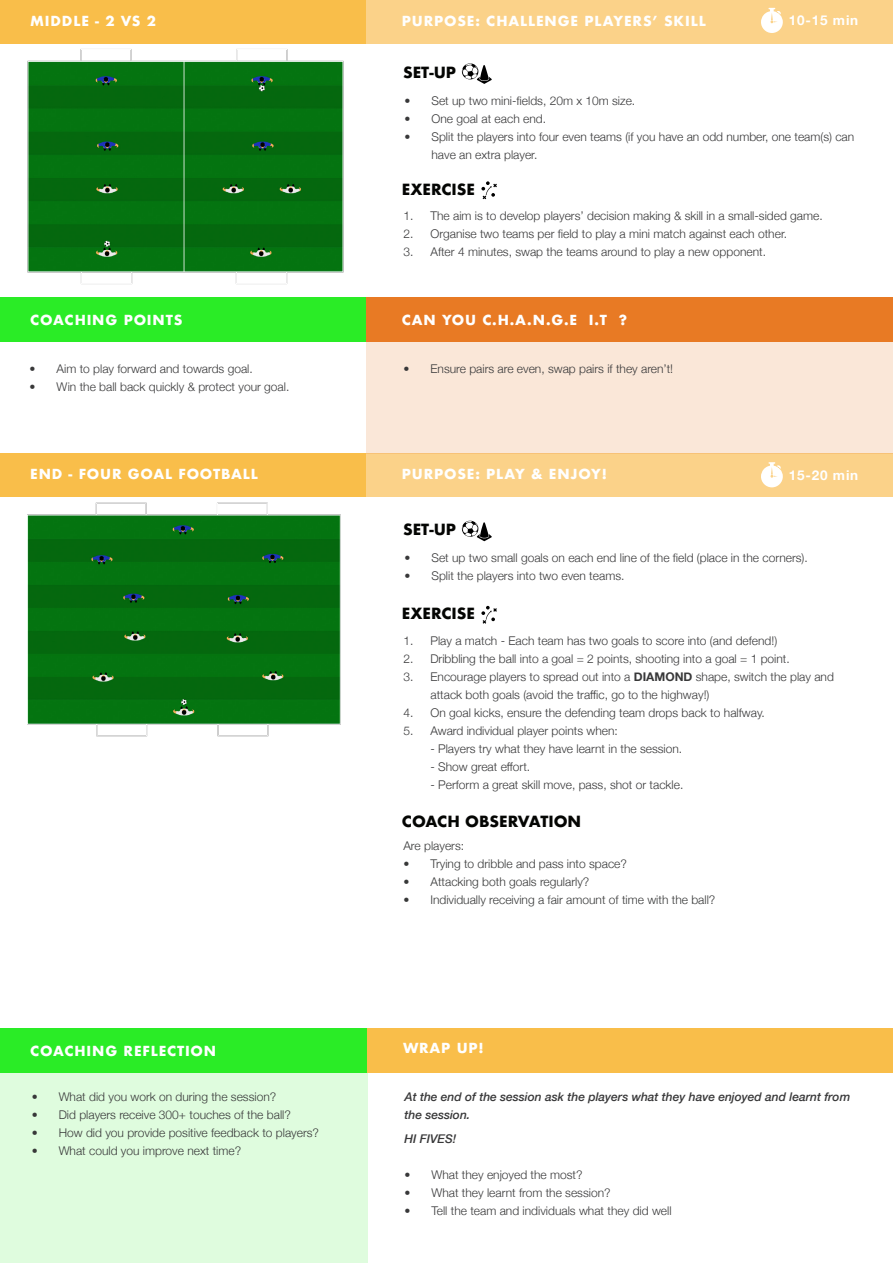
<style>
.page{position:relative;width:893px;height:1263px;background:#fff}
.page>*{position:absolute;margin:0;border:0;box-sizing:border-box;transform-origin:0 0}
.Paragraph_Style_2{font:700 15px "Futura";color:#040503}
.Paragraph_Style_4{font:700 13.5px "Futura";letter-spacing:.06em;color:#fff}
.Headers_-_MP{font:700 13.5px "Helvetica Neue";letter-spacing:.06em;color:#fff}
.t1{font:300 12px/18px "Helvetica Neue";color:#383839}
.Body_PLUS_Numbering{font:300 12px "Helvetica Neue";color:#373838}
.Body_PLUS_Numbering-2{font:italic 500 12px/18px "Helvetica Neue";color:#383839}
.s1{font-weight:700}
</style>
<div class="page">
<div style="left:366px;top:0;width:527px;height:44px;background:#fbd289"></div>
<div style="left:0;top:0;width:366px;height:44px;background:#f9be4a"></div>
<div style="left:366px;top:453px;width:527px;height:44px;background:#fbd289"></div>
<div style="left:0;top:453px;width:366px;height:44px;background:#f9be4a"></div>
<svg style="left:462px;top:63px;width:30px;height:21px"></svg>
<svg style="left:481px;top:181px;width:16px;height:18px"></svg>
<svg style="left:481px;top:606px;width:16px;height:18px"></svg>
<div style="left:366px;top:342px;width:527px;height:111px;background:#fae7d8"></div>
<svg style="left:462px;top:521px;width:30px;height:20px"></svg>
<svg style="left:761px;top:8px;width:22px;height:25px"></svg>
<svg style="left:761px;top:462px;width:22px;height:25px"></svg>
<img style="left:27px;top:49px;width:317px;height:235px">
<img style="left:27px;top:502px;width:314px;height:235px">
<div style="left:0;top:1072px;width:367px;height:191px;background:#dffcde"></div>
<div style="left:366px;top:1028px;width:527px;height:44px;background:#f9be4a"></div>
<div style="left:0;top:1028px;width:367px;height:44px;background:#2aec26"></div>
<div style="left:366px;top:298px;width:527px;height:44px;background:#e87a24"></div>
<div style="left:0;top:298px;width:366px;height:44px;background:#2aec26"></div>
<p class="Paragraph_Style_4" style="left:30px;top:11px;width:127px">MIDDLE - 2 VS 2</p>
<p class="Paragraph_Style_4" style="left:402px;top:11px;width:305px">PURPOSE: CHALLENGE PLAYERS’ SKILL</p>
<p class="Headers_-_MP" style="left:789px;top:10px;width:71px">10-15 min</p>
<p class="Paragraph_Style_2" style="left:403px;top:61px;width:55px">SET-UP</p>
<p class="t1" style="left:404px;top:90px;width:232px">• Set up two mini-fields, 20m x 10m size.</p>
<p class="t1" style="left:404px;top:108px;width:143px">• One goal at each end.</p>
<p class="t1" style="left:431px;top:126px;width:424px;text-indent:-27px">• Split the players into four even teams (if you have an odd number, one team(s) can have an extra player.</p>
<p class="Paragraph_Style_2" style="left:402px;top:178px;width:75px">EXERCISE</p>
<p class="t1" style="left:403px;top:206px;width:421px">1. The aim is to develop players’ decision making &amp; skill in a small-sided game.</p>
<p class="t1" style="left:403px;top:224px;width:385px">2. Organise two teams per field to play a mini match against each other.</p>
<p class="t1" style="left:403px;top:242px;width:364px">3. After 4 minutes, swap the teams around to play a new opponent.</p>
<p class="Paragraph_Style_4" style="left:30px;top:310px;width:154px">COACHING POINTS</p>
<p class="Paragraph_Style_4" style="left:402px;top:310px;width:227px">CAN YOU C.H.A.N.G.E I.T ?</p>
<p class="t1" style="left:30px;top:359px;width:225px">• Aim to play forward and towards goal.</p>
<p class="t1" style="left:30px;top:377px;width:261px">• Win the ball back quickly &amp; protect your goal.</p>
<p class="t1" style="left:403px;top:359px;width:271px">• Ensure pairs are even, swap pairs if they aren’t!</p>
<p class="Paragraph_Style_4" style="left:30px;top:464px;width:229px">END - FOUR GOAL FOOTBALL</p>
<p class="Paragraph_Style_4" style="left:402px;top:464px;width:206px">PURPOSE: PLAY &amp; ENJOY!</p>
<p class="Paragraph_Style_2" style="left:403px;top:519px;width:55px">SET-UP</p>
<p class="Headers_-_MP" style="left:789px;top:464px;width:71px">15-20 min</p>
<p class="t1" style="left:404px;top:548px;width:405px">• Set up two small goals on each end line of the field (place in the corners).</p>
<p class="t1" style="left:404px;top:566px;width:221px">• Split the players into two even teams.</p>
<p class="Paragraph_Style_2" style="left:402px;top:603px;width:75px">EXERCISE</p>
<p class="t1" style="left:403px;top:630px;width:375px">1. Play a match - Each team has two goals to score into (and defend!)</p>
<p class="t1" style="left:403px;top:648px;width:388px">2. Dribbling the ball into a goal = 2 points, shooting into a goal = 1 point.</p>
<p class="t1" style="left:430px;top:666px;width:405px;text-indent:-27px">3. Encourage players to spread out into a <span class="s1">DIAMOND</span> shape, switch the play and attack both goals (avoid the traffic, go to the highway!)</p>
<p class="t1" style="left:403px;top:702px;width:363px">4. On goal kicks, ensure the defending team drops back to halfway.</p>
<p class="t1" style="left:403px;top:720px;width:216px">5. Award individual player points when:</p>
<p class="t1" style="left:430px;top:738px;width:253px">- Players try what they have learnt in the session.</p>
<p class="t1" style="left:430px;top:756px;width:101px">- Show great effort.</p>
<p class="t1" style="left:430px;top:774px;width:254px">- Perform a great skill move, pass, shot or tackle.</p>
<p class="Paragraph_Style_2" style="left:402px;top:810px;width:181px">COACH OBSERVATION</p>
<p class="Body_PLUS_Numbering" style="left:403px;top:835px;width:62px">Are players:</p>
<p class="Body_PLUS_Numbering" style="left:403px;top:853px;width:225px">• Trying to dribble and pass into space?</p>
<p class="Body_PLUS_Numbering" style="left:403px;top:871px;width:187px">• Attacking both goals regularly?</p>
<p class="Body_PLUS_Numbering" style="left:403px;top:889px;width:313px">• Individually receiving a fair amount of time with the ball?</p>
<p class="Paragraph_Style_4" style="left:30px;top:1041px;width:188px">COACHING REFLECTION</p>
<p class="Paragraph_Style_4" style="left:403px;top:1038px;width:82px">WRAP UP!</p>
<p class="t1" style="left:32px;top:1087px;width:246px">• What did you work on during the session?</p>
<p class="t1" style="left:32px;top:1105px;width:261px">• Did players receive 300+ touches of the ball?</p>
<p class="t1" style="left:32px;top:1123px;width:289px">• How did you provide positive feedback to players?</p>
<p class="t1" style="left:32px;top:1141px;width:211px">• What could you improve next time?</p>
<p class="Body_PLUS_Numbering-2" style="left:404px;top:1087px;width:447px">At the end of the session ask the players what they have enjoyed and learnt from the session.</p>
<p class="Body_PLUS_Numbering-2" style="left:404px;top:1129px;width:54px">HI FIVES!</p>
<p class="t1" style="left:404px;top:1165px;width:180px">• What they enjoyed the most?</p>
<p class="t1" style="left:404px;top:1183px;width:208px">• What they learnt from the session?</p>
<p class="t1" style="left:404px;top:1201px;width:269px">• Tell the team and individuals what they did well</p>
</div>
